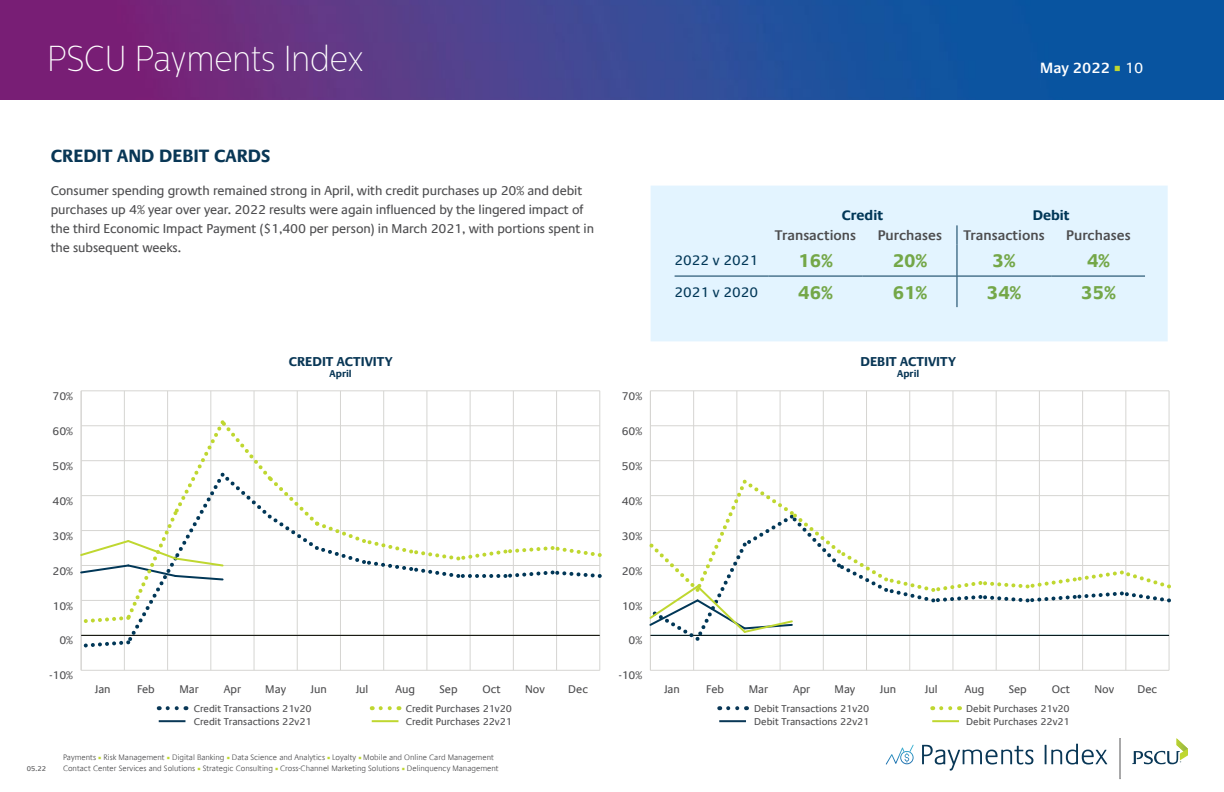
<style>
.page{position:relative;width:1224px;height:792px;background:#fff}
.page>*{position:absolute;margin:0;border:0;box-sizing:border-box;transform-origin:0 0}
.t1{font:100 36px "Centrale Sans Cnd";color:#fff}
.t2{font:700 18.8px "Praxis Com";color:#74a748}
.t3{font:700 18px "Praxis Com";color:#093756}
.t4{font:600 15px "Praxis Com";color:#fff}
.t5{font:600 14.1px "Praxis Com";color:#4d4d4f}
.t6{font:14.1px "Praxis Com";color:#013757}
.t7{font:700 14.1px "Praxis Com";color:#013757}
.t8{font:13px/19px "Praxis Com";letter-spacing:-.01em;color:#4d4d4f}
.t9{font:700 13px "Praxis Com";color:#093756}
.t10{font:11.2px "Praxis Com";color:#4d4d4f}
.t11{font:10px "Praxis Com";color:#4d4d4f}
.t12{font:700 10px "Praxis Com";color:#093756}
.t13{font:300 8px "Praxis Com";color:#4d4d4f}
.t14{font:7px "Praxis Com";color:#4d4d4f}
.s1{font-family:"Minion Pro";font-weight:400;font-size:18px;color:#bfd730}
.s2{font-weight:400}
.s3{font-family:"Minion Pro";font-weight:400;color:#bfd730}
</style>
<div class="page">
<img style="left:0;top:0;width:1224px;height:100px">
<svg style="left:922px;top:745px;width:111px;height:26px"></svg>
<svg style="left:1045px;top:744px;width:62px;height:21px"></svg>
<svg style="left:1120px;top:738px;width:1px;height:41px"></svg>
<svg style="left:1132px;top:738px;width:56px;height:26px"></svg>
<svg style="left:886px;top:745px;width:28px;height:20px"></svg>
<hr style="left:693px;top:391px;width:1px;height:279px;background:#d6d5d2">
<hr style="left:736px;top:391px;width:1px;height:279px;background:#d6d5d2">
<hr style="left:780px;top:391px;width:1px;height:279px;background:#d6d5d2">
<hr style="left:823px;top:391px;width:1px;height:279px;background:#d6d5d2">
<hr style="left:866px;top:391px;width:1px;height:279px;background:#d6d5d2">
<hr style="left:909px;top:391px;width:1px;height:279px;background:#d6d5d2">
<hr style="left:952px;top:391px;width:1px;height:279px;background:#d6d5d2">
<hr style="left:996px;top:391px;width:1px;height:279px;background:#d6d5d2">
<hr style="left:1039px;top:391px;width:1px;height:279px;background:#d6d5d2">
<hr style="left:1082px;top:391px;width:1px;height:279px;background:#d6d5d2">
<hr style="left:1125px;top:391px;width:1px;height:279px;background:#d6d5d2">
<hr style="left:1169px;top:391px;width:1px;height:279px;background:#d6d5d2">
<hr style="left:650px;top:391px;width:1px;height:279px;background:#d6d5d2">
<hr style="left:650px;top:670px;width:519px;height:1px;background:#d6d5d2">
<hr style="left:650px;top:460px;width:519px;height:1px;background:#d6d5d2">
<hr style="left:650px;top:425px;width:519px;height:1px;background:#d6d5d2">
<hr style="left:650px;top:390px;width:519px;height:1px;background:#d6d5d2">
<svg style="left:649px;top:476px;width:522px;height:168px"></svg>
<hr style="left:719px;top:720px;width:27px;height:2px;background:#093756">
<hr style="left:932px;top:720px;width:27px;height:2px;background:#bfd730">
<svg style="left:728px;top:706px;width:19px;height:4px"></svg>
<svg style="left:941px;top:706px;width:19px;height:4px"></svg>
<hr style="left:124px;top:391px;width:1px;height:279px;background:#d6d5d2">
<hr style="left:167px;top:391px;width:1px;height:279px;background:#d6d5d2">
<hr style="left:210px;top:391px;width:1px;height:279px;background:#d6d5d2">
<hr style="left:254px;top:391px;width:1px;height:279px;background:#d6d5d2">
<hr style="left:297px;top:391px;width:1px;height:279px;background:#d6d5d2">
<hr style="left:340px;top:391px;width:1px;height:279px;background:#d6d5d2">
<hr style="left:383px;top:391px;width:1px;height:279px;background:#d6d5d2">
<hr style="left:426px;top:391px;width:1px;height:279px;background:#d6d5d2">
<hr style="left:470px;top:391px;width:1px;height:279px;background:#d6d5d2">
<hr style="left:513px;top:391px;width:1px;height:279px;background:#d6d5d2">
<hr style="left:556px;top:391px;width:1px;height:279px;background:#d6d5d2">
<hr style="left:599px;top:391px;width:1px;height:279px;background:#d6d5d2">
<hr style="left:81px;top:391px;width:1px;height:279px;background:#d6d5d2">
<hr style="left:81px;top:670px;width:519px;height:1px;background:#d6d5d2">
<hr style="left:81px;top:390px;width:519px;height:1px;background:#d6d5d2">
<svg style="left:80px;top:417px;width:522px;height:233px"></svg>
<hr style="left:159px;top:720px;width:26px;height:2px;background:#093756">
<hr style="left:372px;top:720px;width:26px;height:2px;background:#bfd730">
<svg style="left:168px;top:706px;width:18px;height:4px"></svg>
<svg style="left:381px;top:706px;width:18px;height:4px"></svg>
<div style="left:651px;top:186px;width:517px;height:155px;background:#e3f4ff"></div>
<svg style="left:957px;top:225px;width:1px;height:19px"></svg>
<hr style="left:957px;top:244px;width:1px;height:32px;background:#013757">
<hr style="left:957px;top:277px;width:1px;height:30px;background:#013757">
<hr style="left:675px;top:276px;width:93px;height:1px;background:#013757">
<hr style="left:768px;top:276px;width:95px;height:1px;background:#013757">
<hr style="left:863px;top:276px;width:94px;height:1px;background:#013757">
<hr style="left:957px;top:276px;width:94px;height:1px;background:#013757">
<hr style="left:1051px;top:276px;width:94px;height:1px;background:#013757">
<h1 class="t1" style="left:47px;top:38px;width:318px">PSCU Payments Index</h1>
<p class="t4" style="left:1040px;top:59px;width:105px">May 2022 <span class="s1">■</span> <span class="s2">10</span></p>
<h3 class="t3" style="left:51px;top:145px;width:221px">CREDIT AND DEBIT CARDS</h3>
<p class="t8" style="left:51px;top:181px;width:545px">Consumer spending growth remained strong in April, with credit purchases up 20% and debit purchases up 4% year over year. 2022 results were again influenced by the lingered impact of the third Economic Impact Payment ($1,400 per person) in March 2021, with portions spent in the subsequent weeks.</p>
<p class="t7" style="left:842px;top:207px;width:43px">Credit</p>
<p class="t7" style="left:1033px;top:207px;width:39px">Debit</p>
<p class="t5" style="left:775px;top:227px;width:83px">Transactions</p>
<p class="t5" style="left:878px;top:227px;width:66px">Purchases</p>
<p class="t5" style="left:963px;top:227px;width:83px">Transactions</p>
<p class="t5" style="left:1066px;top:227px;width:66px">Purchases</p>
<p class="t6" style="left:675px;top:252px;width:85px">2022 v 2021</p>
<h2 class="t2" style="left:798px;top:249px;width:36px">16%</h2>
<h2 class="t2" style="left:893px;top:249px;width:36px">20%</h2>
<h2 class="t2" style="left:993px;top:249px;width:24px">3%</h2>
<h2 class="t2" style="left:1087px;top:249px;width:24px">4%</h2>
<p class="t6" style="left:675px;top:284px;width:85px">2021 v 2020</p>
<h2 class="t2" style="left:798px;top:281px;width:36px">46%</h2>
<h2 class="t2" style="left:893px;top:281px;width:36px">61%</h2>
<h2 class="t2" style="left:987px;top:281px;width:36px">34%</h2>
<h2 class="t2" style="left:1081px;top:281px;width:36px">35%</h2>
<p class="t9" style="left:289px;top:353px;width:105px">CREDIT ACTIVITY</p>
<p class="t12" style="left:330px;top:367px;width:24px">April</p>
<p class="t9" style="left:861px;top:353px;width:97px">DEBIT ACTIVITY</p>
<p class="t12" style="left:897px;top:367px;width:24px">April</p>
<p class="t10" style="left:52px;top:390px;width:22px">70%</p>
<p class="t10" style="left:622px;top:390px;width:22px">70%</p>
<p class="t10" style="left:52px;top:425px;width:22px">60%</p>
<p class="t10" style="left:622px;top:425px;width:22px">60%</p>
<p class="t10" style="left:52px;top:459px;width:22px">50%</p>
<p class="t10" style="left:622px;top:459px;width:22px">50%</p>
<p class="t10" style="left:52px;top:494px;width:22px">40%</p>
<p class="t10" style="left:622px;top:494px;width:22px">40%</p>
<p class="t10" style="left:52px;top:529px;width:22px">30%</p>
<p class="t10" style="left:622px;top:529px;width:22px">30%</p>
<p class="t10" style="left:52px;top:564px;width:22px">20%</p>
<p class="t10" style="left:622px;top:564px;width:22px">20%</p>
<p class="t10" style="left:52px;top:599px;width:22px">10%</p>
<p class="t10" style="left:622px;top:599px;width:22px">10%</p>
<p class="t10" style="left:59px;top:634px;width:15px">0%</p>
<p class="t10" style="left:629px;top:634px;width:15px">0%</p>
<p class="t10" style="left:49px;top:669px;width:25px">-10%</p>
<p class="t10" style="left:619px;top:669px;width:25px">-10%</p>
<p class="t10" style="left:95px;top:683px;width:17px">Jan</p>
<p class="t10" style="left:137px;top:683px;width:19px">Feb</p>
<p class="t10" style="left:179px;top:683px;width:21px">Mar</p>
<p class="t10" style="left:224px;top:683px;width:19px">Apr</p>
<p class="t10" style="left:265px;top:683px;width:22px">May</p>
<p class="t10" style="left:311px;top:683px;width:18px">Jun</p>
<p class="t10" style="left:356px;top:683px;width:14px">Jul</p>
<p class="t10" style="left:395px;top:683px;width:21px">Aug</p>
<p class="t10" style="left:439px;top:683px;width:20px">Sep</p>
<p class="t10" style="left:483px;top:683px;width:20px">Oct</p>
<p class="t10" style="left:525px;top:683px;width:21px">Nov</p>
<p class="t10" style="left:568px;top:683px;width:21px">Dec</p>
<p class="t11" style="left:194px;top:715px;width:120px">Credit Transactions 22v21</p>
<p class="t11" style="left:406px;top:715px;width:108px">Credit Purchases 22v21</p>
<p class="t11" style="left:194px;top:702px;width:120px">Credit Transactions 21v20</p>
<p class="t11" style="left:406px;top:702px;width:108px">Credit Purchases 21v20</p>
<p class="t10" style="left:664px;top:683px;width:17px">Jan</p>
<p class="t10" style="left:706px;top:683px;width:19px">Feb</p>
<p class="t10" style="left:749px;top:683px;width:21px">Mar</p>
<p class="t10" style="left:793px;top:683px;width:19px">Apr</p>
<p class="t10" style="left:835px;top:683px;width:22px">May</p>
<p class="t10" style="left:880px;top:683px;width:18px">Jun</p>
<p class="t10" style="left:925px;top:683px;width:14px">Jul</p>
<p class="t10" style="left:965px;top:683px;width:21px">Aug</p>
<p class="t10" style="left:1009px;top:683px;width:20px">Sep</p>
<p class="t10" style="left:1052px;top:683px;width:20px">Oct</p>
<p class="t10" style="left:1094px;top:683px;width:21px">Nov</p>
<p class="t10" style="left:1138px;top:683px;width:21px">Dec</p>
<p class="t11" style="left:754px;top:702px;width:117px">Debit Transactions 21v20</p>
<p class="t11" style="left:966px;top:702px;width:105px">Debit Purchases 21v20</p>
<p class="t11" style="left:754px;top:715px;width:117px">Debit Transactions 22v21</p>
<p class="t11" style="left:966px;top:715px;width:105px">Debit Purchases 22v21</p>
<p class="t13" style="left:63px;top:753px;width:433px">Payments <span class="s3">■</span> Risk Management <span class="s3">■</span> Digital Banking <span class="s3">■</span> Data Science and Analytics <span class="s3">■</span> Loyalty <span class="s3">■</span> Mobile and Online Card Management</p>
<p class="t14" style="left:27px;top:765px;width:21px">05.22</p>
<p class="t13" style="left:63px;top:764px;width:437px">Contact Center Services and Solutions <span class="s3">■</span> Strategic Consulting <span class="s3">■</span> Cross-Channel Marketing Solutions <span class="s3">■</span> Delinquency Management</p>
</div>
